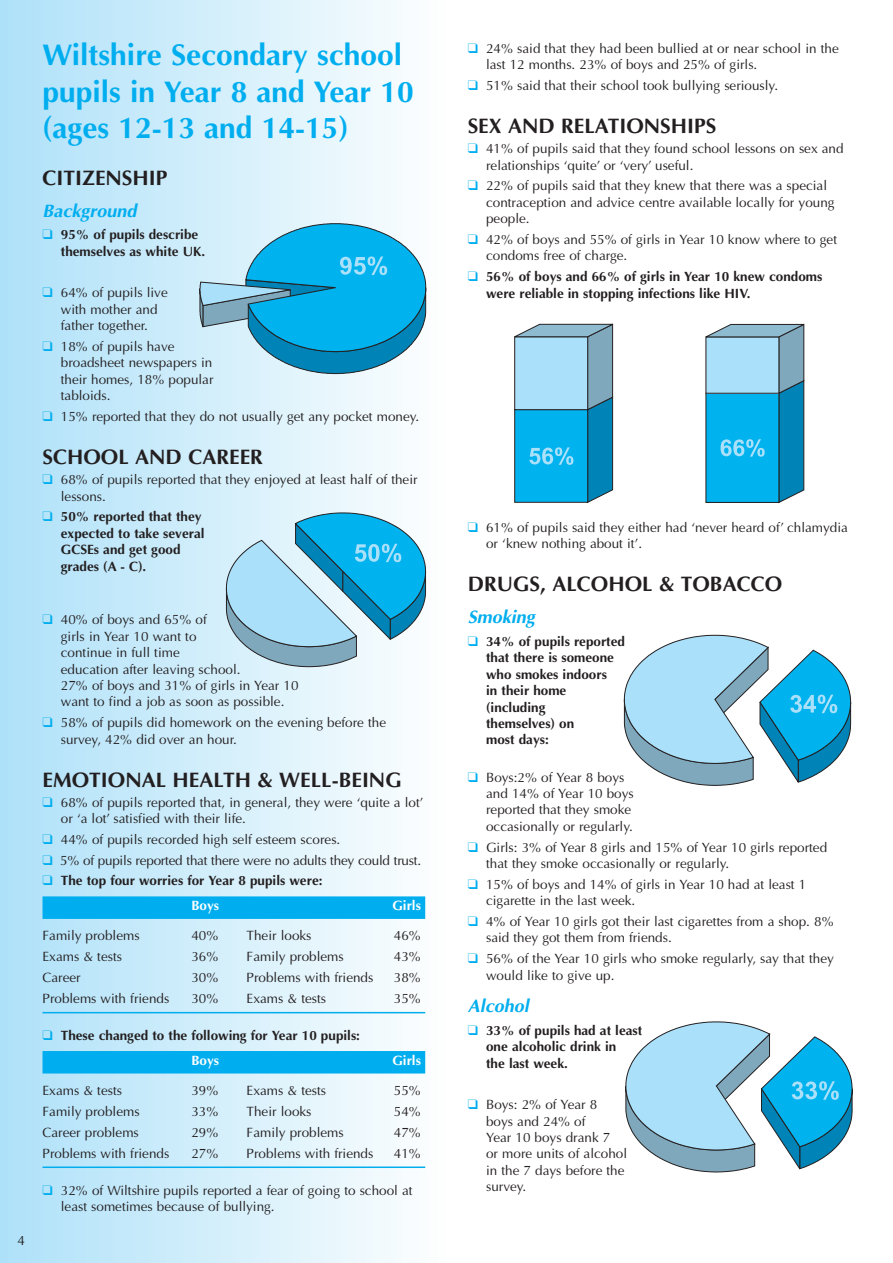
<style>
.page{position:relative;width:893px;height:1263px;background:#fff}
.page>*{position:absolute;margin:0;border:0;box-sizing:border-box;transform-origin:0 0}
.t1{font:700 30px/36.5px "Optima";color:#00aeef}
.t2{font:700 21px "Optima";color:#231f20}
.t3{font:italic 700 18px "Optima";color:#00aeef}
.t4{font:13.5px/16.4px "Optima";color:#231f20}
.t5{font:700 13.5px/16.4px "Optima";color:#231f20}
.t6{font:700 13.5px "Optima";color:#fff}
.s1{color:#00aeef}
.s2{color:#fff}
</style>
<div class="page">
<div style="left:0;top:0;width:447px;height:1263px;background:linear-gradient(to right,#aee1f9,#fefefe)"></div>
<div style="left:43px;top:896px;width:382px;height:23px;background:#00aeef"></div>
<hr style="left:43px;top:1012px;width:382px;height:1px;background:#00aeef">
<div style="left:43px;top:1051px;width:382px;height:22px;background:#00aeef"></div>
<hr style="left:43px;top:1166px;width:382px;height:2px;background:#00aeef">
<svg style="left:226px;top:512px;width:200px;height:155px;background:#82cae5"></svg>
<svg style="left:624px;top:634px;width:227px;height:152px"></svg>
<svg style="left:199px;top:223px;width:227px;height:151px;background:#4ebce3"></svg>
<svg style="left:625px;top:1021px;width:228px;height:152px"></svg>
<svg style="left:514px;top:323px;width:100px;height:180px;background:#50b4da"></svg>
<svg style="left:705px;top:323px;width:100px;height:180px;background:#43b2db"></svg>
<p class="t4" style="left:18px;top:1232px;width:9px">4</p>
<h1 class="t1" style="left:43px;top:37px;width:373px">Wiltshire Secondary school pupils in Year 8 and Year 10 (ages 12-13 and 14-15)</h1>
<h2 class="t2" style="left:43px;top:165px;width:126px">CITIZENSHIP</h2>
<h3 class="t3" style="left:43px;top:200px;width:96px">Background</h3>
<p class="t5" style="left:61px;top:227px;width:146px;text-indent:-18px"><span class="s1">❑</span> 95% of pupils describe themselves as white UK.</p>
<p class="t4" style="left:61px;top:284px;width:108px;text-indent:-18px"><span class="s1">❑</span> 64% of pupils live with mother and father together.</p>
<p class="t4" style="left:61px;top:338px;width:154px;text-indent:-18px"><span class="s1">❑</span> 18% of pupils have broadsheet newspapers in their homes, 18% popular tabloids.</p>
<p class="t4" style="left:43px;top:408px;width:378px"><span class="s1">❑</span> 15% reported that they do not usually get any pocket money.</p>
<h2 class="t2" style="left:43px;top:445px;width:222px">SCHOOL AND CAREER</h2>
<p class="t4" style="left:61px;top:471px;width:358px;text-indent:-18px"><span class="s1">❑</span> 68% of pupils reported that they enjoyed at least half of their lessons.</p>
<p class="t5" style="left:61px;top:508px;width:145px;text-indent:-18px"><span class="s1">❑</span> 50% reported that they expected to take several<br>GCSEs and get good grades (A - C).</p>
<p class="t4" style="left:61px;top:611px;width:239px;text-indent:-18px"><span class="s1">❑</span> 40% of boys and 65% of<br>girls in Year 10 want to<br>continue in full time<br>education after leaving school.<br>27% of boys and 31% of girls in Year 10 want to find a job as soon as possible.</p>
<p class="t4" style="left:61px;top:714px;width:327px;text-indent:-18px"><span class="s1">❑</span> 58% of pupils did homework on the evening before the survey, 42% did over an hour.</p>
<h2 class="t2" style="left:43px;top:767px;width:361px">EMOTIONAL HEALTH &amp; WELL-BEING</h2>
<p class="t4" style="left:61px;top:794px;width:364px;text-indent:-18px"><span class="s1">❑</span> 68% of pupils reported that, in general, they were ‘quite a lot’ or ‘a lot’ satisfied with their life.</p>
<p class="t4" style="left:43px;top:831px;width:299px"><span class="s1">❑</span> 44% of pupils recorded high self esteem scores.</p>
<p class="t4" style="left:43px;top:852px;width:380px"><span class="s1">❑</span> 5% of pupils reported that there were no adults they could trust.</p>
<p class="t5" style="left:191px;top:868px;width:133px;line-height:24.9px;text-indent:-149px"><span class="s1">❑</span> The top four worries for Year 8 pupils were:<br><span class="s2">Boys</span></p>
<p class="t6" style="left:392px;top:898px;width:30px">Girls</p>
<p class="t4" style="left:43px;top:927px;width:99px">Family problems</p>
<p class="t4" style="left:191px;top:927px;width:29px">40%</p>
<p class="t4" style="left:247px;top:927px;width:66px">Their looks</p>
<p class="t4" style="left:394px;top:927px;width:29px">46%</p>
<p class="t4" style="left:43px;top:948px;width:81px">Exams &amp; tests</p>
<p class="t4" style="left:191px;top:948px;width:29px">36%</p>
<p class="t4" style="left:247px;top:948px;width:99px">Family problems</p>
<p class="t4" style="left:394px;top:948px;width:29px">43%</p>
<p class="t4" style="left:43px;top:969px;width:40px">Career</p>
<p class="t4" style="left:191px;top:969px;width:29px">30%</p>
<p class="t4" style="left:247px;top:969px;width:128px">Problems with friends</p>
<p class="t4" style="left:394px;top:969px;width:29px">38%</p>
<p class="t4" style="left:43px;top:990px;width:128px">Problems with friends</p>
<p class="t4" style="left:191px;top:990px;width:29px">30%</p>
<p class="t4" style="left:247px;top:990px;width:81px">Exams &amp; tests</p>
<p class="t4" style="left:394px;top:990px;width:29px">35%</p>
<p class="t5" style="left:43px;top:1023px;width:319px;line-height:24.9px;text-align:center"><span class="s1">❑</span> These changed to the following for Year 10 pupils:<br><span class="s2">Boys</span></p>
<p class="t6" style="left:392px;top:1052px;width:30px">Girls</p>
<p class="t4" style="left:43px;top:1082px;width:81px">Exams &amp; tests</p>
<p class="t4" style="left:191px;top:1082px;width:29px">39%</p>
<p class="t4" style="left:247px;top:1082px;width:81px">Exams &amp; tests</p>
<p class="t4" style="left:394px;top:1082px;width:29px">55%</p>
<p class="t4" style="left:43px;top:1103px;width:99px">Family problems</p>
<p class="t4" style="left:191px;top:1103px;width:29px">33%</p>
<p class="t4" style="left:247px;top:1103px;width:66px">Their looks</p>
<p class="t4" style="left:394px;top:1103px;width:29px">54%</p>
<p class="t4" style="left:43px;top:1124px;width:98px">Career problems</p>
<p class="t4" style="left:191px;top:1124px;width:29px">29%</p>
<p class="t4" style="left:247px;top:1124px;width:99px">Family problems</p>
<p class="t4" style="left:394px;top:1124px;width:29px">47%</p>
<p class="t4" style="left:43px;top:1145px;width:128px">Problems with friends</p>
<p class="t4" style="left:191px;top:1145px;width:29px">27%</p>
<p class="t4" style="left:247px;top:1145px;width:128px">Problems with friends</p>
<p class="t4" style="left:394px;top:1145px;width:29px">41%</p>
<p class="t4" style="left:61px;top:1182px;width:353px;text-indent:-18px"><span class="s1">❑</span> 32% of Wiltshire pupils reported a fear of going to school at least sometimes because of bullying.</p>
<p class="t4" style="left:486px;top:40px;width:354px;text-indent:-18px"><span class="s1">❑</span> 24% said that they had been bullied at or near school in the last 12 months. 23% of boys and 25% of girls.</p>
<p class="t4" style="left:468px;top:77px;width:312px"><span class="s1">❑</span> 51% said that their school took bullying seriously.</p>
<h2 class="t2" style="left:468px;top:114px;width:250px">SEX AND RELATIONSHIPS</h2>
<p class="t4" style="left:486px;top:140px;width:359px;text-indent:-18px"><span class="s1">❑</span> 41% of pupils said that they found school lessons on sex and relationships ‘quite’ or ‘very’ useful.</p>
<p class="t4" style="left:486px;top:178px;width:350px;text-indent:-18px"><span class="s1">❑</span> 22% of pupils said that they knew that there was a special contraception and advice centre available locally for young people.</p>
<p class="t4" style="left:486px;top:231px;width:352px;text-indent:-18px"><span class="s1">❑</span> 42% of boys and 55% of girls in Year 10 know where to get condoms free of charge.</p>
<p class="t5" style="left:486px;top:268px;width:338px;text-indent:-18px"><span class="s1">❑</span> 56% of boys and 66% of girls in Year 10 knew condoms were reliable in stopping infections like HIV.</p>
<p class="t4" style="left:486px;top:519px;width:363px;text-indent:-18px"><span class="s1">❑</span> 61% of pupils said they either had ‘never heard of’ chlamydia or ‘knew nothing about it’.</p>
<h2 class="t2" style="left:468px;top:572px;width:316px">DRUGS, ALCOHOL &amp; TOBACCO</h2>
<h3 class="t3" style="left:468px;top:606px;width:69px">Smoking</h3>
<p class="t5" style="left:486px;top:633px;width:140px;text-indent:-18px"><span class="s1">❑</span> 34% of pupils reported that there is someone who smokes indoors<br>in their home (including<br>themselves) on<br>most days:</p>
<p class="t4" style="left:486px;top:769px;width:149px;text-indent:-18px"><span class="s1">❑</span> Boys:2% of Year 8 boys and 14% of Year 10 boys reported that they smoke occasionally or regularly.</p>
<p class="t4" style="left:486px;top:839px;width:343px;text-indent:-18px"><span class="s1">❑</span> Girls: 3% of Year 8 girls and 15% of Year 10 girls reported that they smoke occasionally or regularly.</p>
<p class="t4" style="left:486px;top:876px;width:322px;text-indent:-18px"><span class="s1">❑</span> 15% of boys and 14% of girls in Year 10 had at least 1 cigarette in the last week.</p>
<p class="t4" style="left:486px;top:913px;width:349px;text-indent:-18px"><span class="s1">❑</span> 4% of Year 10 girls got their last cigarettes from a shop. 8% said they got them from friends.</p>
<p class="t4" style="left:486px;top:950px;width:349px;text-indent:-18px"><span class="s1">❑</span> 56% of the Year 10 girls who smoke regularly, say that they would like to give up.</p>
<h3 class="t3" style="left:468px;top:995px;width:63px">Alcohol</h3>
<p class="t5" style="left:486px;top:1022px;width:158px;text-indent:-18px"><span class="s1">❑</span> 33% of pupils had at least one alcoholic drink in<br>the last week.</p>
<p class="t4" style="left:486px;top:1096px;width:143px;text-indent:-18px"><span class="s1">❑</span> Boys: 2% of Year 8 boys and 24% of<br>Year 10 boys drank 7<br>or more units of alcohol in the 7 days before the survey.</p>
</div>
